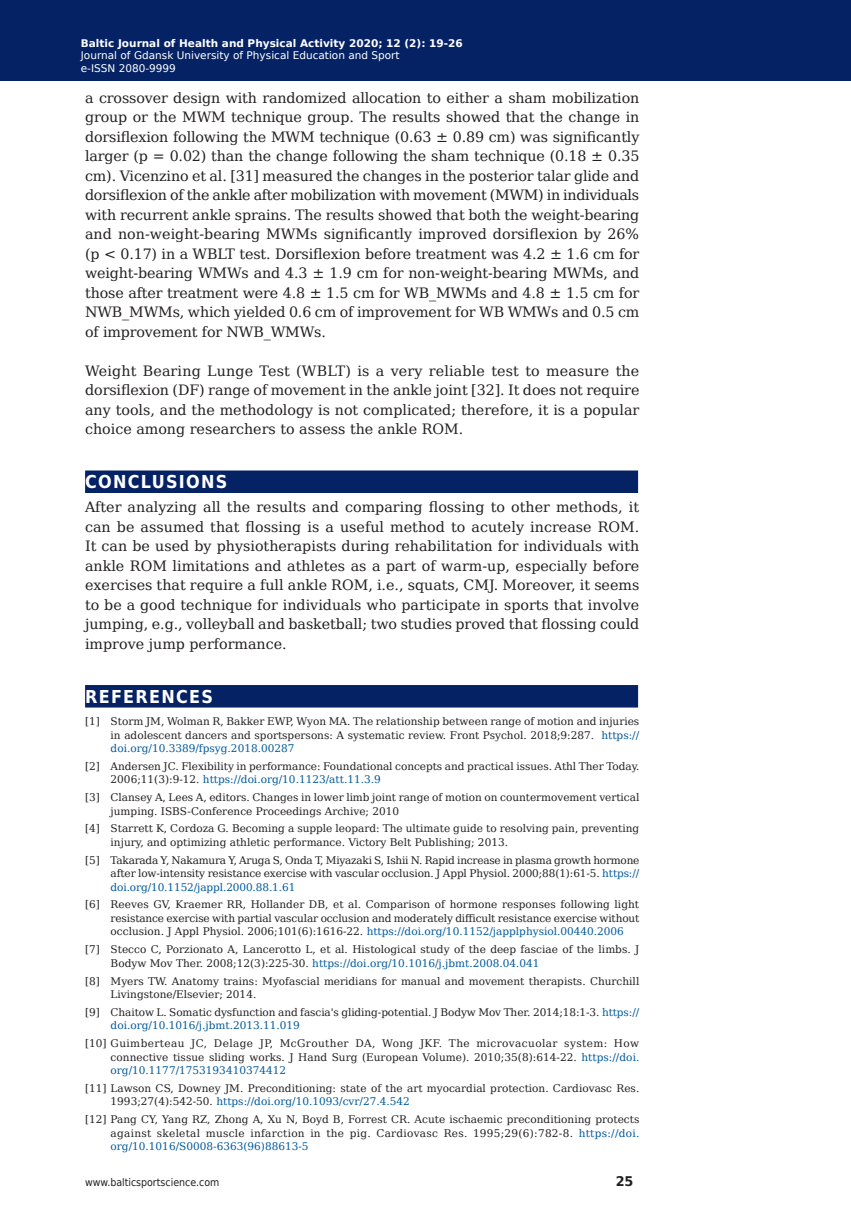
<style>
.page{position:relative;width:851px;height:1212px;background:#fff}
.page>*{position:absolute;margin:0;border:0;box-sizing:border-box;transform-origin:0 0}
.t1{font:700 17.85px "DejaVu Sans Condensed";letter-spacing:.07em;color:#fff}
.t2{font:14.25px/19.5px "DejaVu Serif";letter-spacing:-.005em;color:#231f20;text-align:justify}
.t3{font:700 13.35px "DejaVu Sans";color:#231f20;scale:.96 1}
.t4{font:10.5px/13.5px "DejaVu Serif";color:#231f20}
.t5{font:10.5px/12.6px "DejaVu Sans Condensed";color:#fff}
.t6{font:10.5px/12.6px "DejaVu Sans";color:#fff}
.t7{font:700 10.5px "DejaVu Sans";color:#fff}
.t8{font:10.5px "DejaVu Sans Condensed";color:#231f20}
.s1{color:#01599c}
</style>
<div class="page">
<div style="left:85px;top:470px;width:553px;height:23px;background:#052265"></div>
<div style="left:85px;top:685px;width:553px;height:22px;background:#052265"></div>
<div style="left:0;top:0;width:850px;height:80px;background:#052265"></div>
<p class="t5" style="left:87px;top:34px;width:341px">Szczesna-Kaczmarek A<br>Blood K+ concentration balance after prolonged submaximal exercise...</p>
<p class="t7" style="left:81px;top:34px;width:383px">Baltic Journal of Health and Physical Activity 2020; 12 (2): 19-26</p>
<p class="t6" style="left:81px;top:49px;width:320px">Journal of Gdansk University of Physical Education and Sport e-ISSN 2080-9999</p>
<p class="t2" style="left:85px;top:88px;width:555px">a crossover design with randomized allocation to either a sham mobilization group or the MWM technique group. The results showed that the change in dorsiflexion following the MWM technique (0.63 ± 0.89 cm) was significantly larger (p = 0.02) than the change following the sham technique (0.18 ± 0.35 cm). Vicenzino et al. [31] measured the changes in the posterior talar glide and dorsiflexion of the ankle after mobilization with movement (MWM) in individuals with recurrent ankle sprains. The results showed that both the weight-bearing and non-weight-bearing MWMs significantly improved dorsiflexion by 26% (p &lt; 0.17) in a WBLT test. Dorsiflexion before treatment was 4.2 ± 1.6 cm for weight-bearing WMWs and 4.3 ± 1.9 cm for non-weight-bearing MWMs, and those after treatment were 4.8 ± 1.5 cm for WB_MWMs and 4.8 ± 1.5 cm for NWB_MWMs, which yielded 0.6 cm of improvement for WB WMWs and 0.5 cm of improvement for NWB_WMWs.</p>
<p class="t2" style="left:85px;top:361px;width:555px">Weight Bearing Lunge Test (WBLT) is a very reliable test to measure the dorsiflexion (DF) range of movement in the ankle joint [32]. It does not require any tools, and the methodology is not complicated; therefore, it is a popular choice among researchers to assess the ankle ROM.</p>
<h1 class="t1" style="left:85px;top:467px;width:144px">CONCLUSIONS</h1>
<p class="t2" style="left:85px;top:497px;width:555px">After analyzing all the results and comparing flossing to other methods, it can be assumed that flossing is a useful method to acutely increase ROM.<br>It can be used by physiotherapists during rehabilitation for individuals with ankle ROM limitations and athletes as a part of warm-up, especially before exercises that require a full ankle ROM, i.e., squats, CMJ. Moreover, it seems to be a good technique for individuals who participate in sports that involve jumping, e.g., volleyball and basketball; two studies proved that flossing could improve jump performance.</p>
<h1 class="t1" style="left:85px;top:682px;width:129px">REFERENCES</h1>
<p class="t4" style="left:111px;top:714px;width:530px;text-align:justify;text-indent:-26px">[1] Storm JM, Wolman R, Bakker EWP, Wyon MA. The relationship between range of motion and injuries in adolescent dancers and sportspersons: A systematic review. Front Psychol. 2018;9:287. <span class="s1">https:// doi.org/10.3389/fpsyg.2018.00287</span></p>
<p class="t4" style="left:111px;top:759px;width:530px;text-indent:-26px">[2] Andersen JC. Flexibility in performance: Foundational concepts and practical issues. Athl Ther Today.<br>2006;11(3):9-12. <span class="s1">https://doi.org/10.1123/att.11.3.9</span></p>
<p class="t4" style="left:111px;top:790px;width:530px;text-indent:-26px">[3] Clansey A, Lees A, editors. Changes in lower limb joint range of motion on countermovement vertical jumping. ISBS-Conference Proceedings Archive; 2010</p>
<p class="t4" style="left:111px;top:822px;width:530px;text-indent:-26px">[4] Starrett K, Cordoza G. Becoming a supple leopard: The ultimate guide to resolving pain, preventing injury, and optimizing athletic performance. Victory Belt Publishing; 2013.</p>
<p class="t4" style="left:111px;top:853px;width:530px;text-align:justify;text-indent:-26px">[5] Takarada Y, Nakamura Y, Aruga S, Onda T, Miyazaki S, Ishii N. Rapid increase in plasma growth hormone after low-intensity resistance exercise with vascular occlusion. J Appl Physiol. 2000;88(1):61-5. <span class="s1">https:// doi.org/10.1152/jappl.2000.88.1.61</span></p>
<p class="t4" style="left:111px;top:898px;width:530px;text-align:justify;text-indent:-26px">[6] Reeves GV, Kraemer RR, Hollander DB, et al. Comparison of hormone responses following light resistance exercise with partial vascular occlusion and moderately difficult resistance exercise without occlusion. J Appl Physiol. 2006;101(6):1616-22. <span class="s1">https://doi.org/10.1152/japplphysiol.00440.2006</span></p>
<p class="t4" style="left:111px;top:942px;width:530px;text-indent:-26px">[7] Stecco C, Porzionato A, Lancerotto L, et al. Histological study of the deep fasciae of the limbs. J<br>Bodyw Mov Ther. 2008;12(3):225-30. <span class="s1">https://doi.org/10.1016/j.jbmt.2008.04.041</span></p>
<p class="t4" style="left:111px;top:974px;width:530px;text-indent:-26px">[8] Myers TW. Anatomy trains: Myofascial meridians for manual and movement therapists. Churchill<br>Livingstone/Elsevier; 2014.</p>
<p class="t4" style="left:111px;top:1005px;width:530px;text-indent:-26px">[9] Chaitow L. Somatic dysfunction and fascia's gliding-potential. J Bodyw Mov Ther. 2014;18:1-3. <span class="s1">https:// doi.org/10.1016/j.jbmt.2013.11.019</span></p>
<p class="t4" style="left:111px;top:1036px;width:530px;text-align:justify;text-indent:-26px">[10] Guimberteau JC, Delage JP, McGrouther DA, Wong JKF. The microvacuolar system: How connective tissue sliding works. J Hand Surg (European Volume). 2010;35(8):614-22. <span class="s1">https://doi. org/10.1177/1753193410374412</span></p>
<p class="t4" style="left:111px;top:1081px;width:530px;text-indent:-26px">[11] Lawson CS, Downey JM. Preconditioning: state of the art myocardial protection. Cardiovasc Res.<br>1993;27(4):542-50. <span class="s1">https://doi.org/10.1093/cvr/27.4.542</span></p>
<p class="t4" style="left:111px;top:1112px;width:530px;text-align:justify;text-indent:-26px">[12] Pang CY, Yang RZ, Zhong A, Xu N, Boyd B, Forrest CR. Acute ischaemic preconditioning protects against skeletal muscle infarction in the pig. Cardiovasc Res. 1995;29(6):782-8. <span class="s1">https://doi. org/10.1016/S0008-6363(96)88613-5</span></p>
<p class="t8" style="left:85px;top:1174px;width:136px">www.balticsportscience.com</p>
<p class="t3" style="left:615px;top:1170px;width:20px">25</p>
</div>
